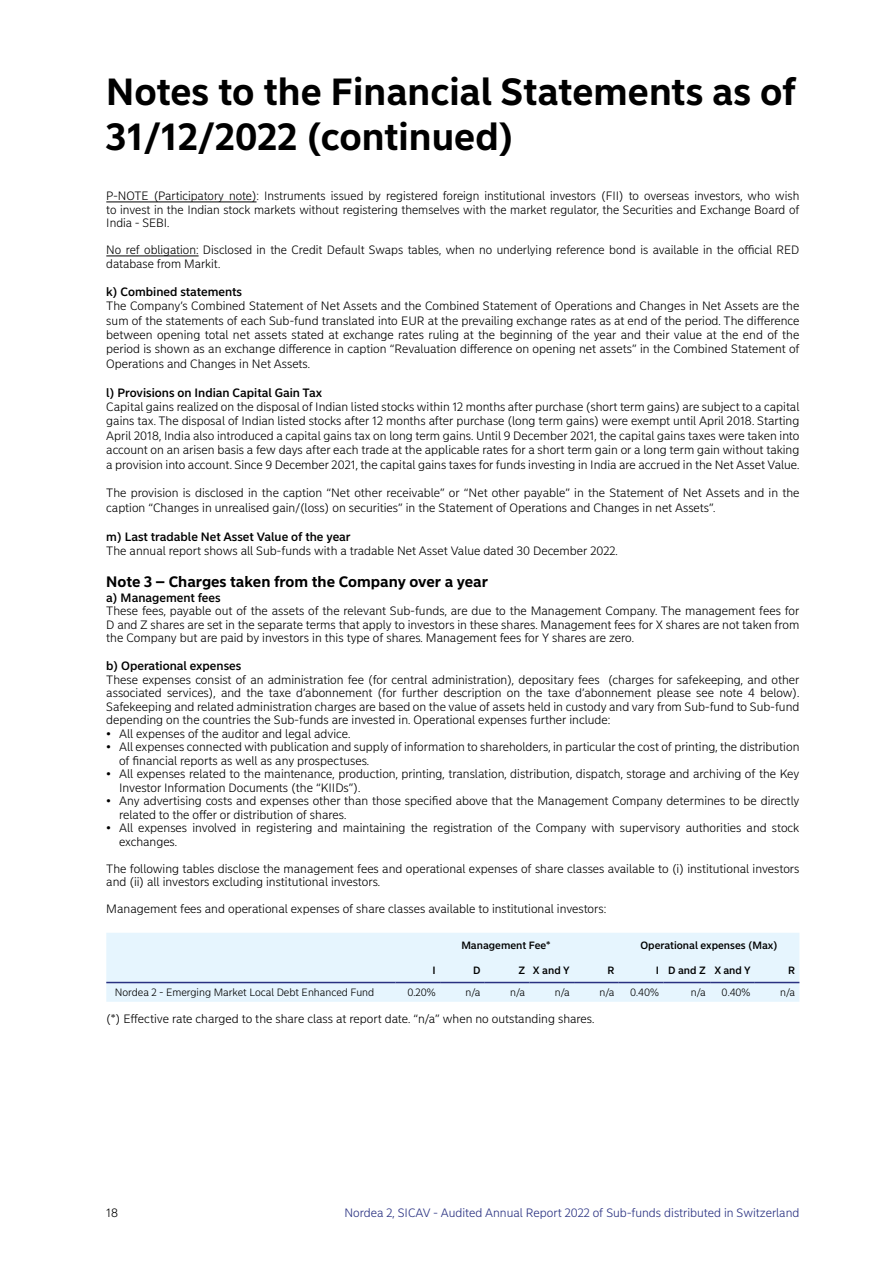
<style>
.page{position:relative;width:893px;height:1263px;background:#fff}
.page>*{position:absolute;margin:0;border:0;box-sizing:border-box;transform-origin:0 0}
.t1{font:700 37.5px/45px "Nordea Sans Small";color:#000}
.t2{font:700 15px "Nordea Sans Small";color:#000}
.t3{font:300 12px/13.5px "Nordea Sans Small";color:#000}
.t4{font:500 12px "Nordea Sans Small";color:#000}
.t5{font:300 12px "Nordea Sans Small";color:#293181}
.t6{font:300 10.5px "Nordea Sans Small";color:#000}
.t7{font:500 10.5px "Nordea Sans Small";color:#000}
</style>
<div class="page">
<hr style="left:106px;top:202px;width:151px;height:1px;background:#000">
<hr style="left:106px;top:256px;width:93px;height:1px;background:#000">
<div style="left:106px;top:933px;width:693px;height:69px;background:#e6f5fe"></div>
<hr style="left:106px;top:982px;width:289px;height:1px;background:#293181">
<hr style="left:395px;top:982px;width:45px;height:1px;background:#293181">
<hr style="left:440px;top:982px;width:45px;height:1px;background:#293181">
<hr style="left:485px;top:982px;width:44px;height:1px;background:#293181">
<hr style="left:529px;top:982px;width:45px;height:1px;background:#293181">
<hr style="left:574px;top:982px;width:45px;height:1px;background:#293181">
<hr style="left:619px;top:982px;width:44px;height:1px;background:#293181">
<hr style="left:663px;top:982px;width:47px;height:1px;background:#293181">
<hr style="left:710px;top:982px;width:45px;height:1px;background:#293181">
<hr style="left:755px;top:982px;width:44px;height:1px;background:#293181">
<h1 class="t1" style="left:106px;top:69px;width:692px">Notes to the Financial Statements as of<br>31/12/2022 (continued)</h1>
<p class="t3" style="left:106px;top:190px;width:695px;text-align:justify">P-NOTE (Participatory note): Instruments issued by registered foreign institutional investors (FII) to overseas investors, who wish to invest in the Indian stock markets without registering themselves with the market regulator, the Securities and Exchange Board of India - SEBI.</p>
<p class="t3" style="left:106px;top:244px;width:694px">No ref obligation: Disclosed in the Credit Default Swaps tables, when no underlying reference bond is available in the official RED database from Markit.</p>
<p class="t4" style="left:106px;top:284px;width:137px">k) Combined statements</p>
<p class="t3" style="left:106px;top:299px;width:695px;line-height:14.4px;text-align:justify">The Company’s Combined Statement of Net Assets and the Combined Statement of Operations and Changes in Net Assets are the sum of the statements of each Sub-fund translated into EUR at the prevailing exchange rates as at end of the period. The difference between opening total net assets stated at exchange rates ruling at the beginning of the year and their value at the end of the period is shown as an exchange difference in caption “Revaluation difference on opening net assets” in the Combined Statement of Operations and Changes in Net Assets.</p>
<p class="t4" style="left:106px;top:385px;width:217px">l) Provisions on Indian Capital Gain Tax</p>
<p class="t3" style="left:106px;top:400px;width:695px;line-height:14.4px;text-align:justify">Capital gains realized on the disposal of Indian listed stocks within 12 months after purchase (short term gains) are subject to a capital gains tax. The disposal of Indian listed stocks after 12 months after purchase (long term gains) were exempt until April 2018. Starting April 2018, India also introduced a capital gains tax on long term gains. Until 9 December 2021, the capital gains taxes were taken into account on an arisen basis a few days after each trade at the applicable rates for a short term gain or a long term gain without taking a provision into account. Since 9 December 2021, the capital gains taxes for funds investing in India are accrued in the Net Asset Value.</p>
<p class="t3" style="left:106px;top:486px;width:695px;line-height:14.4px">The provision is disclosed in the caption “Net other receivable” or “Net other payable” in the Statement of Net Assets and in the caption “Changes in unrealised gain/(loss) on securities” in the Statement of Operations and Changes in net Assets”.</p>
<p class="t4" style="left:106px;top:529px;width:246px">m) Last tradable Net Asset Value of the year</p>
<p class="t3" style="left:106px;top:544px;width:513px">The annual report shows all Sub-funds with a tradable Net Asset Value dated 30 December 2022.</p>
<p class="t2" style="left:106px;top:573px;width:383px">Note 3 – Charges taken from the Company over a year</p>
<p class="t4" style="left:106px;top:590px;width:116px">a) Management fees</p>
<p class="t3" style="left:106px;top:604px;width:695px;text-align:justify">These fees, payable out of the assets of the relevant Sub-funds, are due to the Management Company. The management fees for D and Z shares are set in the separate terms that apply to investors in these shares. Management fees for X shares are not taken from the Company but are paid by investors in this type of shares. Management fees for Y shares are zero.</p>
<p class="t4" style="left:106px;top:659px;width:137px">b) Operational expenses</p>
<p class="t3" style="left:106px;top:673px;width:695px;text-align:justify">These expenses consist of an administration fee (for central administration), depositary fees (charges for safekeeping, and other associated services), and the taxe d’abonnement (for further description on the taxe d’abonnement please see note 4 below).<br>Safekeeping and related administration charges are based on the value of assets held in custody and vary from Sub-fund to Sub-fund depending on the countries the Sub-funds are invested in. Operational expenses further include:</p>
<p class="t3" style="left:106px;top:727px;width:246px">• All expenses of the auditor and legal advice.</p>
<p class="t3" style="left:119px;top:740px;width:682px;text-indent:-13px">• All expenses connected with publication and supply of information to shareholders, in particular the cost of printing, the distribution of financial reports as well as any prospectuses.</p>
<p class="t3" style="left:119px;top:767px;width:682px;text-indent:-13px">• All expenses related to the maintenance, production, printing, translation, distribution, dispatch, storage and archiving of the Key<br>Investor Information Documents (the “KIIDs”).</p>
<p class="t3" style="left:119px;top:794px;width:682px;text-indent:-13px">• Any advertising costs and expenses other than those specified above that the Management Company determines to be directly related to the offer or distribution of shares.</p>
<p class="t3" style="left:119px;top:821px;width:682px;text-indent:-13px">• All expenses involved in registering and maintaining the registration of the Company with supervisory authorities and stock exchanges.</p>
<p class="t3" style="left:106px;top:862px;width:695px">The following tables disclose the management fees and operational expenses of share classes available to (i) institutional investors and (ii) all investors excluding institutional investors.</p>
<p class="t3" style="left:106px;top:902px;width:502px">Management fees and operational expenses of share classes available to institutional investors:</p>
<p class="t7" style="left:461px;top:939px;width:91px">Management Fee*</p>
<p class="t7" style="left:640px;top:939px;width:139px">Operational expenses (Max)</p>
<p class="t7" style="left:433px;top:964px;width:5px">I</p>
<p class="t7" style="left:473px;top:964px;width:9px">D</p>
<p class="t7" style="left:518px;top:964px;width:53px">Z X and Y</p>
<p class="t7" style="left:607px;top:964px;width:8px">R</p>
<p class="t7" style="left:656px;top:964px;width:96px">I D and Z X and Y</p>
<p class="t7" style="left:788px;top:964px;width:8px">R</p>
<p class="t6" style="left:115px;top:986px;width:261px">Nordea 2 - Emerging Market Local Debt Enhanced Fund</p>
<p class="t6" style="left:407px;top:986px;width:30px">0.20%</p>
<p class="t6" style="left:465px;top:986px;width:17px">n/a</p>
<p class="t6" style="left:510px;top:986px;width:17px">n/a</p>
<p class="t6" style="left:555px;top:986px;width:17px">n/a</p>
<p class="t6" style="left:599px;top:986px;width:17px">n/a</p>
<p class="t6" style="left:630px;top:986px;width:30px">0.40%</p>
<p class="t6" style="left:691px;top:986px;width:17px">n/a</p>
<p class="t6" style="left:722px;top:986px;width:30px">0.40%</p>
<p class="t6" style="left:780px;top:986px;width:17px">n/a</p>
<p class="t3" style="left:106px;top:1012px;width:490px">(*) Effective rate charged to the share class at report date. “n/a” when no outstanding shares.</p>
<p class="t3" style="left:106px;top:1206px;width:13px">18</p>
<p class="t5" style="left:344px;top:1205px;width:457px">Nordea 2, SICAV - Audited Annual Report 2022 of Sub-funds distributed in Switzerland</p>
</div>
